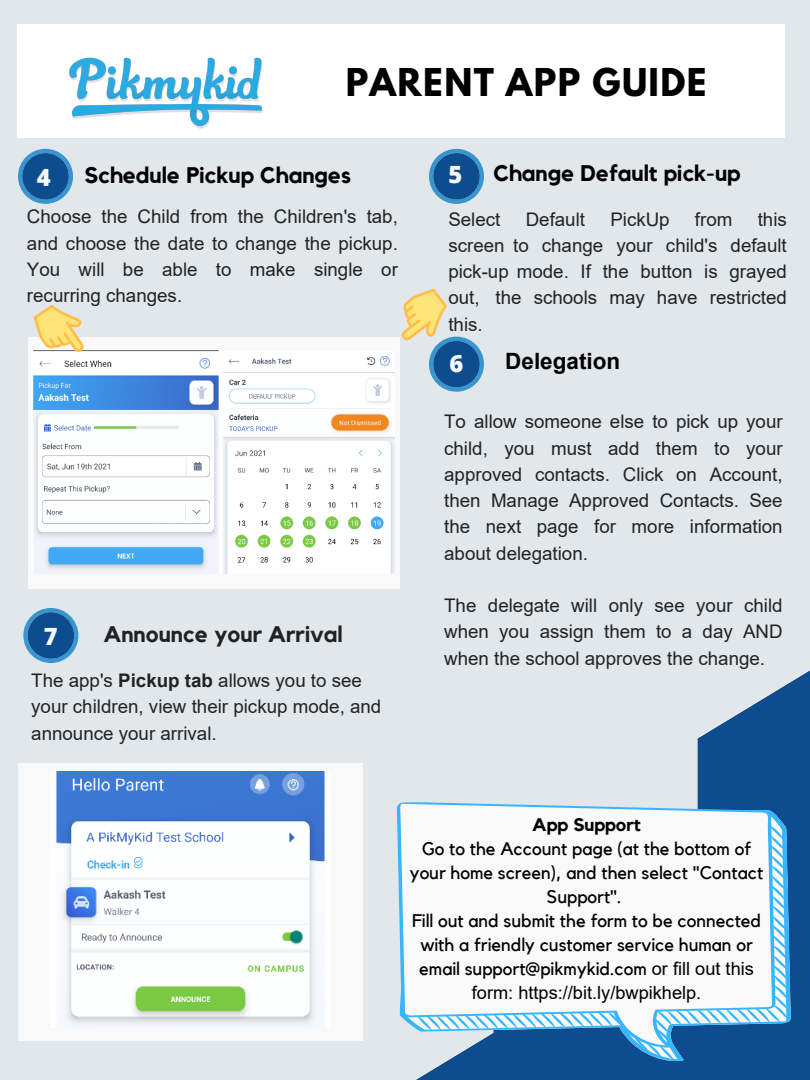
<style>
.page{position:relative;width:810px;height:1080px;background:#e2e7eb}
.page>*{position:absolute;margin:0;border:0;box-sizing:border-box;transform-origin:0 0}
.t1{font:700 33.94px "League Spartan";letter-spacing:.04em;color:#000}
.t2{font:800 23.75px "Open Sans";color:#f9f9f9}
.t3{font:700 22.5px "Kollektif";color:#000}
.t4{font:700 22.5px "Kollektif";color:#222}
.t5{font:700 22.5px "Arial";color:#000}
.t6{font:18.75px/26.2px "Arial";color:#222;text-align:justify}
.t7{font:18.19px/23.9px "Kollektif";color:#000;text-align:center}
.s1{font-weight:700}
.s2{font-family:"Arial"}
</style>
<div class="page">
<svg style="left:416px;top:671px;width:394px;height:409px"></svg>
<svg style="left:397px;top:794px;width:379px;height:260px;background:#d9e6ef"></svg>
<div style="left:28px;top:337px;width:372px;height:251px;background:#f9f9f9"></div>
<img style="left:33px;top:351px;width:362px;height:223px">
<div style="left:18px;top:763px;width:344px;height:278px;background:#f9f9f9"></div>
<img style="left:56px;top:771px;width:269px;height:253px">
<div style="left:17px;top:24px;width:767px;height:114px;background:#fff"></div>
<img style="left:69px;top:57px;width:194px;height:72px">
<svg style="left:18px;top:149px;width:55px;height:55px"></svg>
<div style="left:22px;top:153px;width:47px;height:47px;background:#0e4d8d;border-radius:50%"></div>
<svg style="left:429px;top:149px;width:55px;height:55px"></svg>
<div style="left:433px;top:153px;width:47px;height:47px;background:#0e4d8d;border-radius:50%"></div>
<svg style="left:23px;top:608px;width:55px;height:55px"></svg>
<div style="left:28px;top:612px;width:46px;height:47px;background:#0e4d8d;border-radius:50%"></div>
<svg style="left:386px;top:288px;width:98px;height:104px"></svg>
<svg style="left:33px;top:304px;width:63px;height:62px"></svg>
<p class="t2" style="left:37px;top:160px;width:15px">4</p>
<p class="t1" style="left:346px;top:65px;width:362px">PARENT APP GUIDE</p>
<p class="t3" style="left:85px;top:165px;width:268px">Schedule Pickup Changes</p>
<p class="t2" style="left:448px;top:158px;width:15px">5</p>
<p class="t3" style="left:493px;top:162px;width:249px">Change Default pick-up</p>
<p class="t6" style="left:27px;top:204px;width:372px">Choose the Child from the Children's tab, and choose the date to change the pickup.<br>You will be able to make single or recurring changes.</p>
<p class="t2" style="left:44px;top:620px;width:15px">7</p>
<p class="t4" style="left:103px;top:624px;width:241px">Announce your Arrival</p>
<p class="t6" style="left:31px;top:667px;width:352px;text-align:left">The app's <span class="s1">Pickup tab</span> allows you to see your children, view their pickup mode, and announce your arrival.</p>
<p class="t6" style="left:448px;top:206px;width:54px">Select</p>
<p class="t6" style="left:526px;top:206px;width:61px">Default</p>
<p class="t6" style="left:610px;top:206px;width:61px">PickUp</p>
<p class="t6" style="left:695px;top:206px;width:39px">from</p>
<p class="t6" style="left:448px;top:206px;width:340px;text-indent:309px">this screen to change your child's default pick-up mode. If the button is grayed out, the schools may have restricted this.</p>
<p class="t2" style="left:450px;top:347px;width:15px">6</p>
<p class="t5" style="left:505px;top:346px;width:117px">Delegation</p>
<p class="t6" style="left:444px;top:409px;width:340px">To allow someone else to pick up your child, you must add them to your approved contacts. Click on Account, then Manage Approved Contacts. See the next page for more information about delegation.</p>
<p class="t6" style="left:444px;top:592px;width:340px">The delegate will only see your child when you assign them to a day AND when the school approves the change.</p>
<p class="t7" style="left:410px;top:814px;width:355px"><span class="s1">App Support<br></span>Go to the Account page (at the bottom of your home screen), and then select "Contact Support".<br>Fill out and submit the form to be connected with a friendly customer service human or email support@pikmykid.com <span class="s2">or fill out this form: https://bit.ly/bwpikhelp.</span></p>
</div>
